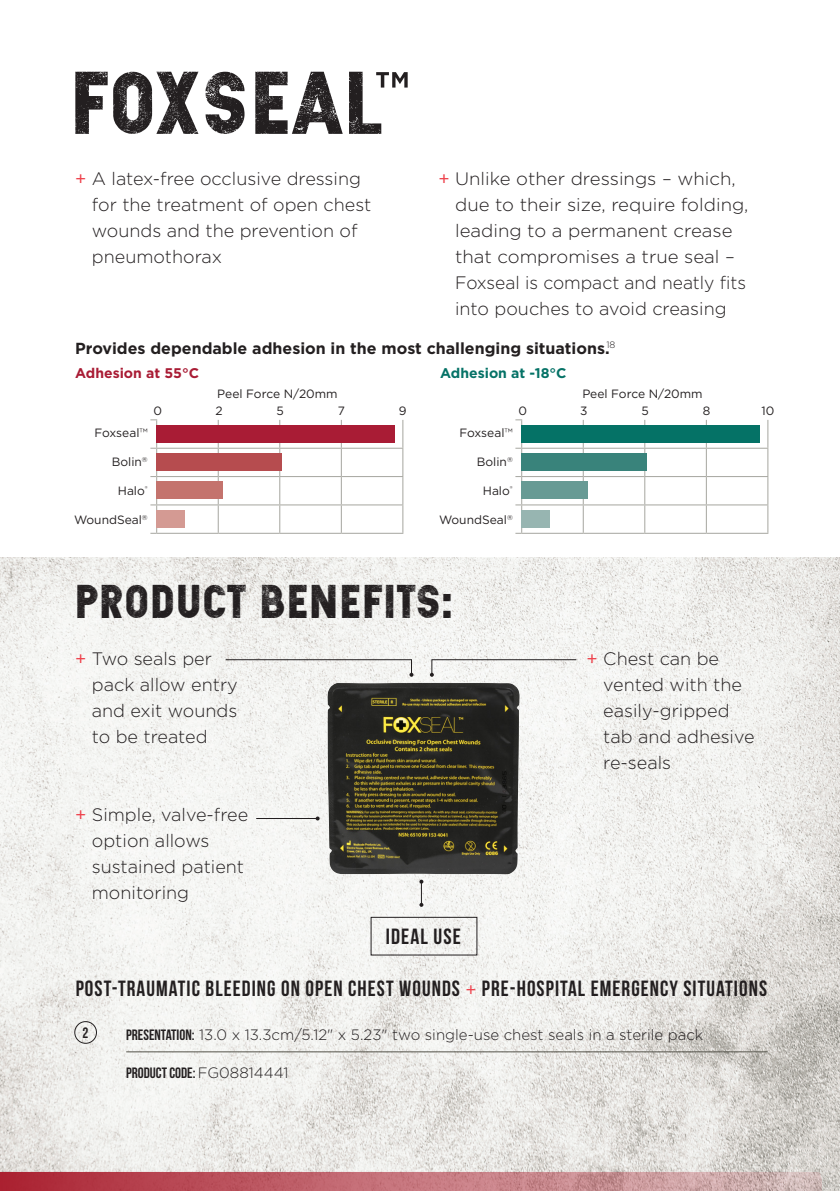
<style>
.page{position:relative;width:840px;height:1191px;background:#fff}
.page>*{position:absolute;margin:0;border:0;box-sizing:border-box;transform-origin:0 0}
.t1{font:90px "Zilap Sleep Grunge";letter-spacing:-.025em;color:#231f20}
.t2{font:48px "Zilap Sleep Grunge";letter-spacing:.01em;color:#231f20}
.t3{font:22px "Bebas Neue";letter-spacing:.05em;color:#231f20}
.t4{font:300 18px/26px "Gotham";color:#231f20}
.t5{font:700 16px "Gotham";color:#231f20}
.t6{font:300 15px "Gotham";color:#231f20}
.t7{font:15px "Bebas Neue";color:#231f20}
.t8{font:700 14px "Gotham";color:#057266}
.t9{font:700 14px "Gotham";color:#a91c35}
.t10{font:12px "Gotham HTF";color:#231f20}
.s1{font-weight:400;color:#ee434d}
.s2{font-family:"Gotham";font-weight:300}
.s3{font-family:"Gotham";font-size:18px;color:#ee434d}
.s4{font-family:"Bebas Neue";font-weight:400}
</style>
<div class="page">
<img style="left:0;top:557px;width:838px;height:634px">
<div style="left:370px;top:916px;width:107px;height:39px;border:1px solid #231f20"></div>
<svg style="left:224px;top:658px;width:189px;height:19px"></svg>
<svg style="left:429px;top:658px;width:148px;height:19px"></svg>
<svg style="left:419px;top:879px;width:4px;height:28px"></svg>
<hr style="left:256px;top:818px;width:61px;height:1px;background:#231f20">
<svg style="left:315px;top:816px;width:4px;height:4px"></svg>
<img style="left:327px;top:683px;width:192px;height:191px">
<hr style="left:157px;top:448px;width:61px;height:1px;background:#a6a69f">
<hr style="left:218px;top:448px;width:61px;height:1px;background:#a6a69f">
<hr style="left:279px;top:448px;width:62px;height:1px;background:#a6a69f">
<hr style="left:341px;top:448px;width:62px;height:1px;background:#a6a69f">
<hr style="left:157px;top:476px;width:61px;height:1px;background:#a6a69f">
<hr style="left:218px;top:476px;width:61px;height:1px;background:#a6a69f">
<hr style="left:279px;top:476px;width:62px;height:1px;background:#a6a69f">
<hr style="left:341px;top:476px;width:62px;height:1px;background:#a6a69f">
<hr style="left:157px;top:504px;width:61px;height:1px;background:#a6a69f">
<hr style="left:218px;top:504px;width:61px;height:1px;background:#a6a69f">
<hr style="left:279px;top:504px;width:62px;height:1px;background:#a6a69f">
<hr style="left:341px;top:504px;width:62px;height:1px;background:#a6a69f">
<hr style="left:157px;top:533px;width:61px;height:1px;background:#a6a69f">
<hr style="left:218px;top:533px;width:61px;height:1px;background:#a6a69f">
<hr style="left:279px;top:533px;width:62px;height:1px;background:#a6a69f">
<hr style="left:341px;top:533px;width:62px;height:1px;background:#a6a69f">
<svg style="left:218px;top:420px;width:1px;height:113px"></svg>
<svg style="left:279px;top:420px;width:1px;height:113px"></svg>
<svg style="left:340px;top:420px;width:1px;height:113px"></svg>
<svg style="left:402px;top:420px;width:1px;height:113px"></svg>
<svg style="left:150px;top:419px;width:7px;height:115px"></svg>
<hr style="left:521px;top:448px;width:62px;height:1px;background:#a6a69f">
<hr style="left:583px;top:448px;width:61px;height:1px;background:#a6a69f">
<hr style="left:644px;top:448px;width:62px;height:1px;background:#a6a69f">
<hr style="left:706px;top:448px;width:62px;height:1px;background:#a6a69f">
<hr style="left:521px;top:476px;width:62px;height:1px;background:#a6a69f">
<hr style="left:583px;top:476px;width:61px;height:1px;background:#a6a69f">
<hr style="left:644px;top:476px;width:62px;height:1px;background:#a6a69f">
<hr style="left:706px;top:476px;width:62px;height:1px;background:#a6a69f">
<hr style="left:521px;top:504px;width:62px;height:1px;background:#a6a69f">
<hr style="left:583px;top:504px;width:61px;height:1px;background:#a6a69f">
<hr style="left:644px;top:504px;width:62px;height:1px;background:#a6a69f">
<hr style="left:706px;top:504px;width:62px;height:1px;background:#a6a69f">
<hr style="left:521px;top:533px;width:62px;height:1px;background:#a6a69f">
<hr style="left:583px;top:533px;width:61px;height:1px;background:#a6a69f">
<hr style="left:644px;top:533px;width:62px;height:1px;background:#a6a69f">
<hr style="left:706px;top:533px;width:62px;height:1px;background:#a6a69f">
<svg style="left:582px;top:420px;width:1px;height:113px"></svg>
<svg style="left:644px;top:420px;width:1px;height:113px"></svg>
<svg style="left:705px;top:420px;width:1px;height:113px"></svg>
<svg style="left:767px;top:420px;width:1px;height:113px"></svg>
<svg style="left:515px;top:419px;width:7px;height:115px"></svg>
<div style="left:156px;top:425px;width:239px;height:17px;background:#a91c35"></div>
<div style="left:521px;top:425px;width:238px;height:17px;background:#057266"></div>
<div style="left:156px;top:453px;width:125px;height:17px;background:#b64c4f"></div>
<div style="left:521px;top:453px;width:125px;height:17px;background:#39837b"></div>
<div style="left:156px;top:481px;width:67px;height:17px;background:#c4736d"></div>
<div style="left:521px;top:481px;width:66px;height:17px;background:#679a94"></div>
<div style="left:156px;top:510px;width:28px;height:17px;background:#d49a93"></div>
<div style="left:521px;top:510px;width:28px;height:17px;background:#97b5b1"></div>
<hr style="left:126px;top:1051px;width:641px;height:1px;background:#535249">
<div style="left:74px;top:1021px;width:23px;height:22px;border:1px solid #231f20;border-radius:50%"></div>
<svg style="left:0;top:1172px;width:821px;height:19px;background:#c17178"></svg>
<p class="t1" style="left:71px;top:44px;width:340px">FOXSEAL<sup>™</sup></p>
<p class="t4" style="left:92px;top:165px;width:281px;text-indent:-17px"><span class="s1">+</span> A latex-free occlusive dressing for the treatment of open chest wounds and the prevention of pneumothorax</p>
<p class="t4" style="left:455px;top:165px;width:295px;text-indent:-17px"><span class="s1">+</span> Unlike other dressings – which, due to their size, require folding, leading to a permanent crease that compromises a true seal –<br>Foxseal is compact and neatly fits into pouches to avoid creasing</p>
<p class="t5" style="left:75px;top:337px;width:541px">Provides dependable adhesion in the most challenging situations.<sup>18</sup></p>
<p class="t9" style="left:75px;top:364px;width:125px">Adhesion at 55°C</p>
<p class="t8" style="left:440px;top:364px;width:128px">Adhesion at -18°C</p>
<p class="t10" style="left:153px;top:404px;width:10px">0</p>
<p class="t10" style="left:215px;top:404px;width:9px">2</p>
<p class="t10" style="left:276px;top:404px;width:9px">5</p>
<p class="t10" style="left:338px;top:404px;width:9px">7</p>
<p class="t10" style="left:398px;top:404px;width:9px">9</p>
<p class="t10" style="left:518px;top:404px;width:10px">0</p>
<p class="t10" style="left:580px;top:404px;width:9px">3</p>
<p class="t10" style="left:641px;top:404px;width:9px">5</p>
<p class="t10" style="left:702px;top:404px;width:9px">8</p>
<p class="t10" style="left:761px;top:404px;width:14px">10</p>
<p class="t10" style="left:95px;top:426px;width:55px">Foxseal<span class="s2">™</span></p>
<p class="t10" style="left:112px;top:455px;width:37px">Bolin<sup>®</sup></p>
<p class="t10" style="left:118px;top:484px;width:31px">Halo<sup>®</sup></p>
<p class="t10" style="left:74px;top:513px;width:75px">WoundSeal<sup>®</sup></p>
<p class="t10" style="left:217px;top:387px;width:122px">Peel Force N/20mm</p>
<p class="t10" style="left:582px;top:387px;width:122px">Peel Force N/20mm</p>
<p class="t10" style="left:459px;top:426px;width:55px">Foxseal<span class="s2">™</span></p>
<p class="t10" style="left:476px;top:455px;width:37px">Bolin<sup>®</sup></p>
<p class="t10" style="left:482px;top:484px;width:31px">Halo<sup>®</sup></p>
<p class="t10" style="left:439px;top:513px;width:75px">WoundSeal<sup>®</sup></p>
<p class="t2" style="left:75px;top:570px;width:379px">PRODUCT BENEFITS:</p>
<p class="t4" style="left:92px;top:645px;width:147px;text-indent:-17px"><span class="s1">+</span> Two seals per pack allow entry and exit wounds to be treated</p>
<p class="t4" style="left:92px;top:801px;width:158px;text-indent:-17px"><span class="s1">+</span> Simple, valve-free option allows sustained patient monitoring</p>
<p class="t3" style="left:385px;top:924px;width:76px">IDEAL USE</p>
<p class="t4" style="left:603px;top:645px;width:153px;text-indent:-17px"><span class="s1">+</span> Chest can be vented with the easily-gripped tab and adhesive re-seals</p>
<p class="t3" style="left:76px;top:975px;width:692px">POST-TRAUMATIC BLEEDING ON OPEN CHEST WOUNDS <span class="s3">+</span> PRE-HOSPITAL EMERGENCY SITUATIONS</p>
<p class="t7" style="left:82px;top:1024px;width:7px">2</p>
<p class="t6" style="left:126px;top:1025px;width:578px"><span class="s4">PRESENTATION:</span> 13.0 x 13.3cm/5.12" x 5.23" two single-use chest seals in a sterile pack</p>
<p class="t7" style="left:126px;top:1064px;width:164px">PRODUCT CODE: <span class="s2">FG08814441</span></p>
</div>
